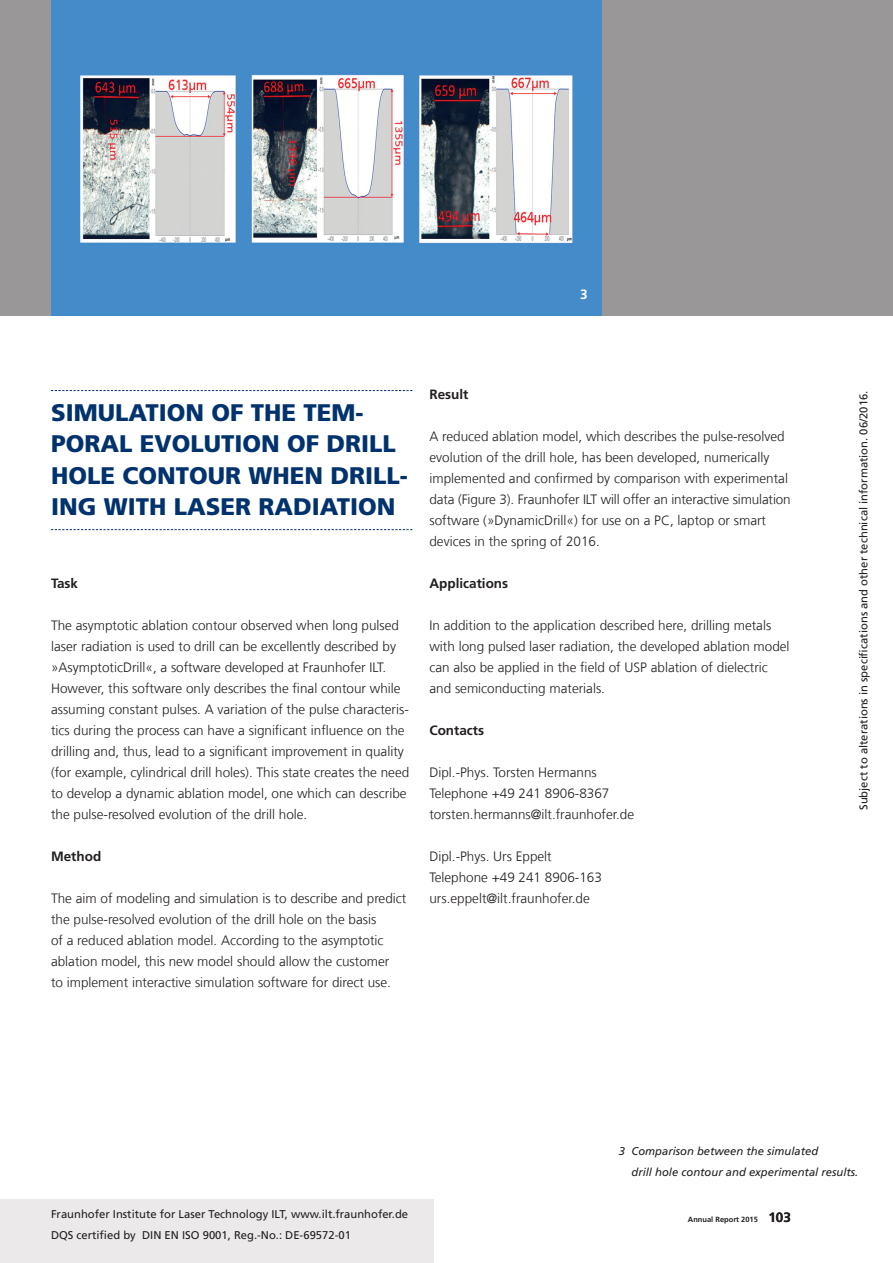
<style>
.page{position:relative;width:893px;height:1263px;background:#fff}
.page>*{position:absolute;margin:0;border:0;box-sizing:border-box;transform-origin:0 0}
.t1{font:900 24px/31.5px "Frutiger LT Com";color:#00326d}
.t2{font:300 13.5px/21px "Frutiger LT Com";color:#231f20}
.t3{font:700 13.5px "Frutiger LT Com";color:#231f20}
.t4{font:700 13.5px "Frutiger LT Com";color:#fff}
.t5{font:11.25px/21px "Frutiger LT Com";color:#231f20}
.t6{font:italic 11.25px/21px "Frutiger LT Com";color:#231f20}
.t7{font:700 7.5px "Frutiger LT Com";color:#231f20}
.s1{font-size:13.5px}
</style>
<div class="page">
<div style="left:0;top:1199px;width:434px;height:64px;background:#ece9ea"></div>
<div style="left:0;top:0;width:893px;height:315px;background:#999798"></div>
<img style="left:51px;top:0;width:551px;height:315px">
<svg style="left:51px;top:390px;width:361px;height:1px"></svg>
<svg style="left:51px;top:529px;width:361px;height:1px"></svg>
<p class="t4" style="left:580px;top:286px;width:9px">3</p>
<h1 class="t1" style="left:51px;top:397px;width:358px">SIMULATION OF THE TEM-<br>PORAL EVOLUTION OF DRILL<br>HOLE CONTOUR WHEN DRILL-<br>ING WITH LASER RADIATION</h1>
<p class="t3" style="left:51px;top:575px;width:29px">Task</p>
<p class="t2" style="left:51px;top:615px;width:360px">The asymptotic ablation contour observed when long pulsed laser radiation is used to drill can be excellently described by »AsymptoticDrill«, a software developed at Fraunhofer ILT.<br>However, this software only describes the final contour while assuming constant pulses. A variation of the pulse characteris&shy;tics during the process can have a significant influence on the drilling and, thus, lead to a significant improvement in quality (for example, cylindrical drill holes). This state creates the need to develop a dynamic ablation model, one which can describe the pulse-resolved evolution of the drill hole.</p>
<p class="t3" style="left:51px;top:849px;width:52px">Method</p>
<p class="t2" style="left:51px;top:888px;width:357px">The aim of modeling and simulation is to describe and predict the pulse-resolved evolution of the drill hole on the basis<br>of a reduced ablation model. According to the asymptotic ablation model, this new model should allow the customer<br>to implement interactive simulation software for direct use.</p>
<p class="t3" style="left:429px;top:386px;width:41px">Result</p>
<p class="t2" style="left:429px;top:426px;width:363px">A reduced ablation model, which describes the pulse-resolved evolution of the drill hole, has been developed, numerically implemented and confirmed by comparison with experimental data (Figure 3). Fraunhofer ILT will offer an interactive simulation software (»DynamicDrill«) for use on a PC, laptop or smart devices in the spring of 2016.</p>
<p class="t3" style="left:429px;top:575px;width:80px">Applications</p>
<p class="t2" style="left:429px;top:615px;width:362px">In addition to the application described here, drilling metals with long pulsed laser radiation, the developed ablation model can also be applied in the field of USP ablation of dielectric and semiconducting materials.</p>
<p class="t3" style="left:429px;top:722px;width:56px">Contacts</p>
<p class="t2" style="left:429px;top:762px;width:206px">Dipl.-Phys. Torsten Hermanns<br>Telephone +49 241 8906-8367 torsten.hermanns@ilt.fraunhofer.de</p>
<p class="t2" style="left:429px;top:846px;width:174px">Dipl.-Phys. Urs Eppelt<br>Telephone +49 241 8906-163 urs.eppelt@ilt.fraunhofer.de</p>
<p class="t5" style="left:853px;top:810px;width:421px;rotate:-90deg">Subject to alterations in specifications and other technical information. 06/2016.</p>
<p class="t5" style="left:51px;top:1204px;width:359px">Fraunhofer Institute for Laser Technology ILT, www.ilt.fraunhofer.de<br>DQS certified by DIN EN ISO 9001, Reg.-No.: DE-69572-01</p>
<p class="t6" style="left:631px;top:1141px;width:228px;text-indent:-13px">3 Comparison between the simulated<br>drill hole contour and experimental results.</p>
<p class="t7" style="left:688px;top:1215px;width:104px">Annual Report 2015 <span class="s1">103</span></p>
</div>
